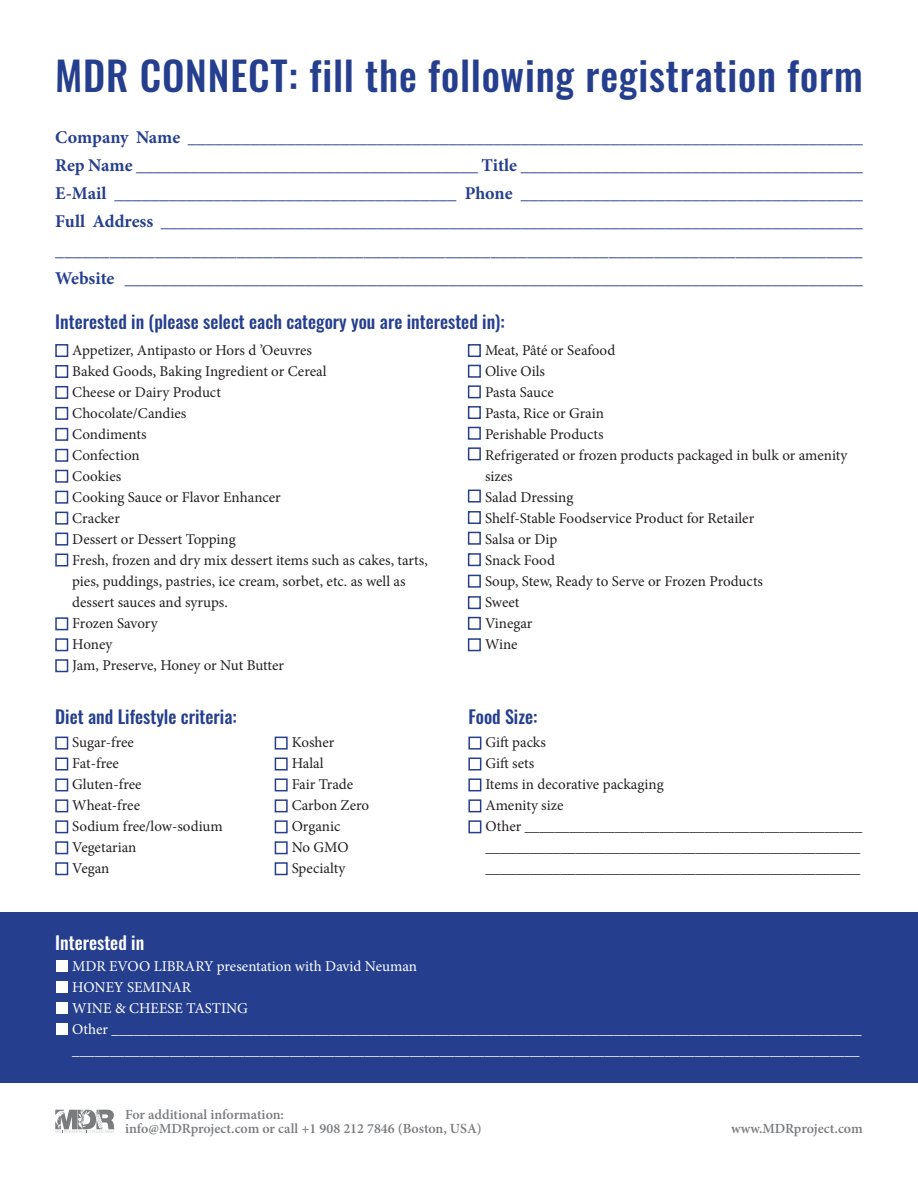
<style>
.page{position:relative;width:918px;height:1188px;background:#fff}
.page>*{position:absolute;margin:0;border:0;box-sizing:border-box;transform-origin:0 0}
.t1{font:39.9px "Oswald";letter-spacing:.02em;color:#253f8e}
.t2{font:700 18px/28.2px "Minion Pro";letter-spacing:-.005em;color:#253f8e;text-align:justify}
.t3{font:18px "Oswald";color:#253f8e}
.t4{font:18px "Oswald";color:#fff}
.t5{font:15px/21px "Minion Pro";color:#231f20}
.t6{font:15px/21px "Minion Pro";color:#fff}
.t7{font:600 13.95px/13.8px "Minion Pro";color:#7a7c7f}
</style>
<div class="page">
<div style="left:0;top:912px;width:918px;height:170px;background:#253f8e"></div>
<svg style="left:55px;top:1110px;width:60px;height:23px"></svg>
<div style="left:468px;top:344px;width:13px;height:13px;border:2px solid #253f8e"></div>
<div style="left:468px;top:511px;width:13px;height:13px;border:2px solid #253f8e"></div>
<div style="left:55px;top:365px;width:13px;height:13px;border:2px solid #253f8e"></div>
<div style="left:468px;top:596px;width:13px;height:13px;border:2px solid #253f8e"></div>
<div style="left:55px;top:449px;width:13px;height:13px;border:2px solid #253f8e"></div>
<div style="left:55px;top:799px;width:13px;height:13px;border:2px solid #253f8e"></div>
<div style="left:56px;top:1023px;width:12px;height:12px;background:#fff"></div>
<div style="left:275px;top:799px;width:13px;height:13px;border:2px solid #253f8e"></div>
<div style="left:468px;top:799px;width:13px;height:13px;border:2px solid #253f8e"></div>
<div style="left:55px;top:512px;width:13px;height:13px;border:2px solid #253f8e"></div>
<div style="left:55px;top:862px;width:13px;height:13px;border:2px solid #253f8e"></div>
<div style="left:275px;top:862px;width:13px;height:13px;border:2px solid #253f8e"></div>
<div style="left:55px;top:617px;width:13px;height:13px;border:2px solid #253f8e"></div>
<div style="left:468px;top:427px;width:13px;height:13px;border:2px solid #253f8e"></div>
<div style="left:468px;top:385px;width:13px;height:13px;border:2px solid #253f8e"></div>
<div style="left:468px;top:553px;width:13px;height:13px;border:2px solid #253f8e"></div>
<div style="left:55px;top:407px;width:13px;height:13px;border:2px solid #253f8e"></div>
<div style="left:55px;top:758px;width:13px;height:13px;border:2px solid #253f8e"></div>
<div style="left:56px;top:982px;width:12px;height:11px;background:#fff"></div>
<div style="left:275px;top:758px;width:13px;height:13px;border:2px solid #253f8e"></div>
<div style="left:468px;top:758px;width:13px;height:13px;border:2px solid #253f8e"></div>
<div style="left:468px;top:638px;width:13px;height:13px;border:2px solid #253f8e"></div>
<div style="left:55px;top:491px;width:13px;height:13px;border:2px solid #253f8e"></div>
<div style="left:55px;top:841px;width:13px;height:13px;border:2px solid #253f8e"></div>
<div style="left:275px;top:841px;width:13px;height:13px;border:2px solid #253f8e"></div>
<div style="left:55px;top:554px;width:13px;height:13px;border:2px solid #253f8e"></div>
<div style="left:55px;top:659px;width:13px;height:13px;border:2px solid #253f8e"></div>
<div style="left:468px;top:365px;width:13px;height:13px;border:2px solid #253f8e"></div>
<div style="left:468px;top:532px;width:13px;height:13px;border:2px solid #253f8e"></div>
<div style="left:55px;top:386px;width:13px;height:13px;border:2px solid #253f8e"></div>
<div style="left:55px;top:737px;width:13px;height:13px;border:2px solid #253f8e"></div>
<div style="left:56px;top:961px;width:12px;height:11px;background:#fff"></div>
<div style="left:275px;top:737px;width:13px;height:13px;border:2px solid #253f8e"></div>
<div style="left:468px;top:737px;width:13px;height:13px;border:2px solid #253f8e"></div>
<div style="left:468px;top:617px;width:13px;height:13px;border:2px solid #253f8e"></div>
<div style="left:55px;top:470px;width:13px;height:13px;border:2px solid #253f8e"></div>
<div style="left:55px;top:820px;width:13px;height:13px;border:2px solid #253f8e"></div>
<div style="left:275px;top:820px;width:13px;height:13px;border:2px solid #253f8e"></div>
<div style="left:468px;top:820px;width:13px;height:13px;border:2px solid #253f8e"></div>
<div style="left:55px;top:533px;width:13px;height:13px;border:2px solid #253f8e"></div>
<div style="left:55px;top:638px;width:13px;height:13px;border:2px solid #253f8e"></div>
<div style="left:468px;top:447px;width:13px;height:13px;border:2px solid #253f8e"></div>
<div style="left:468px;top:406px;width:13px;height:13px;border:2px solid #253f8e"></div>
<div style="left:468px;top:490px;width:13px;height:13px;border:2px solid #253f8e"></div>
<div style="left:55px;top:344px;width:13px;height:13px;border:2px solid #253f8e"></div>
<div style="left:468px;top:575px;width:13px;height:13px;border:2px solid #253f8e"></div>
<div style="left:55px;top:428px;width:13px;height:13px;border:2px solid #253f8e"></div>
<div style="left:55px;top:778px;width:13px;height:13px;border:2px solid #253f8e"></div>
<div style="left:56px;top:1003px;width:12px;height:11px;background:#fff"></div>
<div style="left:275px;top:778px;width:13px;height:13px;border:2px solid #253f8e"></div>
<div style="left:468px;top:778px;width:13px;height:13px;border:2px solid #253f8e"></div>
<h1 class="t1" style="left:55px;top:40px;width:809px">MDR CONNECT: fill the following registration form</h1>
<p class="t2" style="left:55px;top:123px;width:809px">Company Name ___________________________________________________________________________ Rep Name ______________________________________ Title ______________________________________ E-Mail ______________________________________ Phone ______________________________________ Full Address ______________________________________________________________________________ _________________________________________________________________________________________ Website __________________________________________________________________________________</p>
<p class="t3" style="left:55px;top:306px;width:451px">Interested in (please select each category you are interested in):</p>
<p class="t5" style="left:72px;top:340px;width:357px">Appetizer, Antipasto or Hors d ’Oeuvres<br>Baked Goods, Baking Ingredient or Cereal<br>Cheese or Dairy Product<br>Chocolate/Candies<br>Condiments<br>Confection<br>Cookies<br>Cooking Sauce or Flavor Enhancer<br>Cracker<br>Dessert or Dessert Topping<br>Fresh, frozen and dry mix dessert items such as cakes, tarts, pies, puddings, pastries, ice cream, sorbet, etc. as well as dessert sauces and syrups.<br>Frozen Savory<br>Honey<br>Jam, Preserve, Honey or Nut Butter</p>
<p class="t5" style="left:485px;top:340px;width:364px">Meat, Pâté or Seafood<br>Olive Oils<br>Pasta Sauce<br>Pasta, Rice or Grain<br>Perishable Products<br>Refrigerated or frozen products packaged in bulk or amenity sizes<br>Salad Dressing<br>Shelf-Stable Foodservice Product for Retailer<br>Salsa or Dip<br>Snack Food<br>Soup, Stew, Ready to Serve or Frozen Products<br>Sweet<br>Vinegar<br>Wine</p>
<p class="t3" style="left:55px;top:700px;width:183px">Diet and Lifestyle criteria:</p>
<p class="t3" style="left:468px;top:700px;width:70px">Food Size:</p>
<p class="t5" style="left:72px;top:732px;width:152px">Sugar-free<br>Fat-free<br>Gluten-free<br>Wheat-free<br>Sodium free/low-sodium<br>Vegetarian<br>Vegan</p>
<p class="t5" style="left:485px;top:732px;width:378px">Gift packs<br>Gift sets<br>Items in decorative packaging<br>Amenity size<br>Other _____________________________________________ __________________________________________________ __________________________________________________</p>
<p class="t5" style="left:292px;top:732px;width:79px">Kosher<br>Halal<br>Fair Trade<br>Carbon Zero<br>Organic<br>No GMO<br>Specialty</p>
<p class="t4" style="left:55px;top:926px;width:90px">Interested in</p>
<p class="t6" style="left:72px;top:955px;width:791px">MDR EVOO LIBRARY presentation with David Neuman<br>HONEY SEMINAR<br>WINE &amp; CHEESE TASTING<br>Other ____________________________________________________________________________________________________ _________________________________________________________________________________________________________</p>
<p class="t7" style="left:125px;top:1107px;width:358px">For additional information:<br>info@MDRproject.com or call +1 908 212 7846 (Boston, USA)</p>
<p class="t7" style="left:731px;top:1121px;width:133px">www.MDRproject.com</p>
</div>
